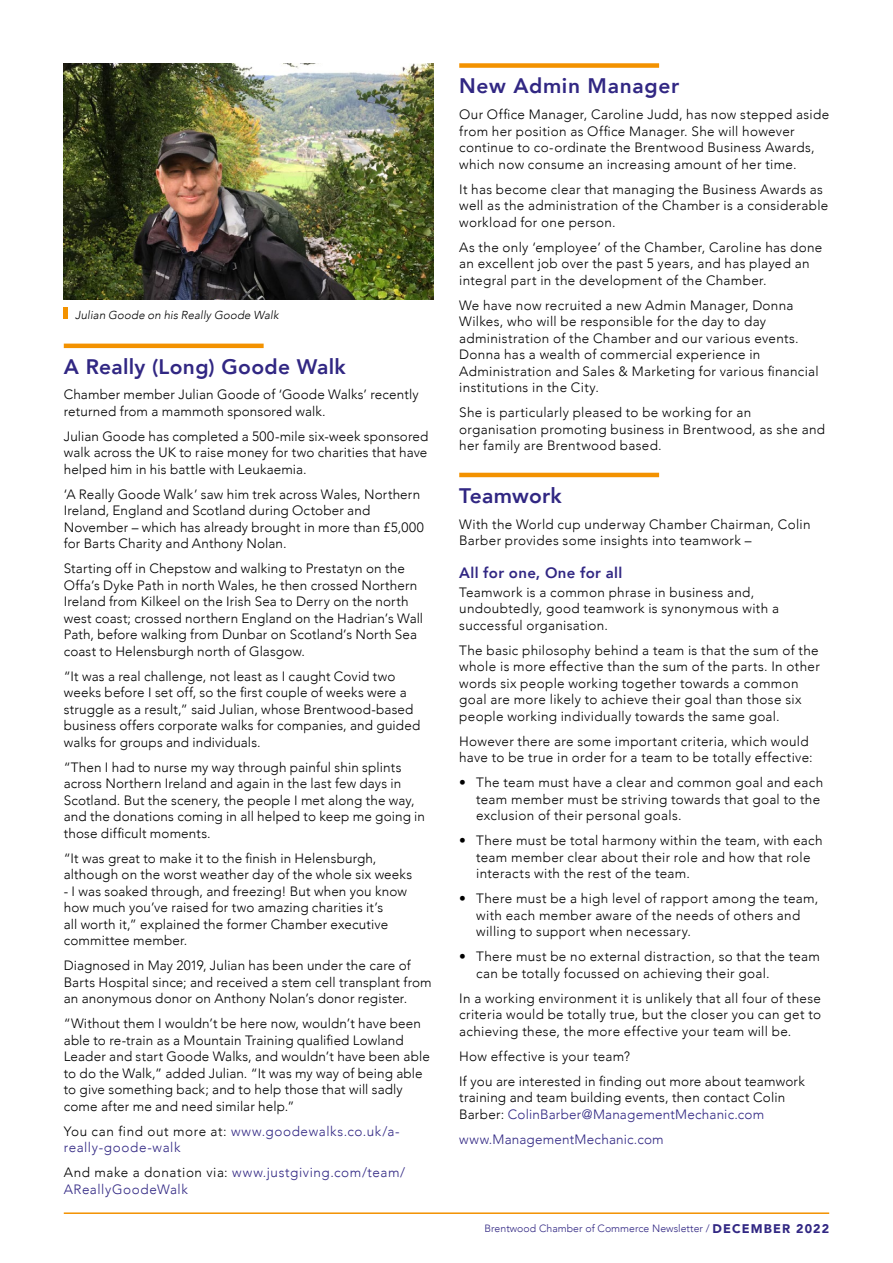
<style>
.page{position:relative;width:893px;height:1263px;background:#fff}
.page>*{position:absolute;margin:0;border:0;box-sizing:border-box;transform-origin:0 0}
.t1{font:800 21px "Avenir";letter-spacing:.015em;color:#312783}
.t2{font:800 21px "Avenir";letter-spacing:.035em;color:#312783}
.t3{font:800 15px "Avenir";letter-spacing:.02em;color:#312783}
.t4{font:300 13.5px/16.5px "Avenir";letter-spacing:.015em;color:#000}
.t5{font:300 13.5px/16.5px "Avenir";letter-spacing:.045em;color:#312783}
.t6{font:300 13.5px "Avenir";letter-spacing:.015em;color:#312783}
.t7{font:italic 300 11.55px "Avenir";letter-spacing:.005em;color:#000}
.t8{font:300 10.5px "Avenir";letter-spacing:.005em;color:#312783}
.s1{color:#000}
.s2{color:#312783}
.s3{font-weight:900;font-size:12.6px}
</style>
<div class="page">
<hr style="left:64px;top:1212px;width:765px;height:2px;background:#f39200">
<hr style="left:64px;top:344px;width:200px;height:4px;background:#f39200">
<img style="left:64px;top:64px;width:370px;height:236px">
<div style="left:459px;top:63px;width:200px;height:5px;background:#f39200"></div>
<hr style="left:459px;top:473px;width:200px;height:4px;background:#f39200">
<hr style="left:64px;top:307px;width:4px;height:12px;background:#f39200">
<p class="t7" style="left:75px;top:308px;width:205px">Julian Goode on his Really Goode Walk</p>
<h1 class="t1" style="left:64px;top:350px;width:284px">A Really (Long) Goode Walk</h1>
<p class="t4" style="left:64px;top:387px;width:356px">Chamber member Julian Goode of ‘Goode Walks’ recently returned from a mammoth sponsored walk.</p>
<p class="t4" style="left:64px;top:428px;width:366px;text-align:justify">Julian Goode has completed a 500-mile six-week sponsored walk across the UK to raise money for two charities that have helped him in his battle with Leukaemia.</p>
<p class="t4" style="left:64px;top:486px;width:361px">‘A Really Goode Walk’ saw him trek across Wales, Northern Ireland, England and Scotland during October and November – which has already brought in more than £5,000 for Barts Charity and Anthony Nolan.</p>
<p class="t4" style="left:64px;top:561px;width:361px">Starting off in Chepstow and walking to Prestatyn on the Offa’s Dyke Path in north Wales, he then crossed Northern Ireland from Kilkeel on the Irish Sea to Derry on the north west coast; crossed northern England on the Hadrian’s Wall Path, before walking from Dunbar on Scotland’s North Sea coast to Helensburgh north of Glasgow.</p>
<p class="t4" style="left:64px;top:668px;width:358px">“It was a real challenge, not least as I caught Covid two weeks before I set off, so the first couple of weeks were a struggle as a result,” said Julian, whose Brentwood-based business offers corporate walks for companies, and guided walks for groups and individuals.</p>
<p class="t4" style="left:64px;top:759px;width:363px">“Then I had to nurse my way through painful shin splints across Northern Ireland and again in the last few days in Scotland. But the scenery, the people I met along the way, and the donations coming in all helped to keep me going in those difficult moments.</p>
<p class="t4" style="left:64px;top:850px;width:350px">“It was great to make it to the finish in Helensburgh, although on the worst weather day of the whole six weeks</p>
<p class="t4" style="left:64px;top:883px;width:345px">- I was soaked through, and freezing! But when you know how much you’ve raised for two amazing charities it’s<br>all worth it,” explained the former Chamber executive committee member.</p>
<p class="t4" style="left:64px;top:957px;width:369px">Diagnosed in May 2019, Julian has been under the care of<br>Barts Hospital since; and received a stem cell transplant from an anonymous donor on Anthony Nolan’s donor register.</p>
<p class="t4" style="left:64px;top:1015px;width:368px">“Without them I wouldn’t be here now, wouldn’t have been able to re-train as a Mountain Training qualified Lowland Leader and start Goode Walks, and wouldn’t have been able to do the Walk,” added Julian. “It was my way of being able to give something back; and to help those that will sadly come after me and need similar help.”</p>
<p class="t5" style="left:64px;top:1123px;width:337px"><span class="s1">You can find out more at:</span> www.goodewalks.co.uk/a&shy;really-goode-walk</p>
<p class="t5" style="left:64px;top:1164px;width:343px"><span class="s1">And make a donation via:</span> www.justgiving.com/team/<br>AReallyGoodeWalk</p>
<h1 class="t2" style="left:459px;top:70px;width:222px">New Admin Manager</h1>
<p class="t4" style="left:459px;top:106px;width:371px">Our Office Manager, Caroline Judd, has now stepped aside from her position as Office Manager. She will however continue to co-ordinate the Brentwood Business Awards, which now consume an increasing amount of her time.</p>
<p class="t4" style="left:459px;top:181px;width:371px">It has become clear that managing the Business Awards as well as the administration of the Chamber is a considerable workload for one person.</p>
<p class="t4" style="left:459px;top:239px;width:365px">As the only ‘employee’ of the Chamber, Caroline has done an excellent job over the past 5 years, and has played an integral part in the development of the Chamber.</p>
<p class="t4" style="left:459px;top:297px;width:361px">We have now recruited a new Admin Manager, Donna Wilkes, who will be responsible for the day to day administration of the Chamber and our various events.<br>Donna has a wealth of commercial experience in Administration and Sales &amp; Marketing for various financial institutions in the City.</p>
<p class="t4" style="left:459px;top:404px;width:367px">She is particularly pleased to be working for an organisation promoting business in Brentwood, as she and her family are Brentwood based.</p>
<h1 class="t1" style="left:459px;top:479px;width:104px">Teamwork</h1>
<p class="t4" style="left:459px;top:516px;width:353px">With the World cup underway Chamber Chairman, Colin<br>Barber provides some insights into teamwork –</p>
<p class="t3" style="left:459px;top:561px;width:165px">All for one, One for all</p>
<p class="t4" style="left:459px;top:584px;width:321px">Teamwork is a common phrase in business and, undoubtedly, good teamwork is synonymous with a successful organisation.</p>
<p class="t4" style="left:459px;top:642px;width:362px">The basic philosophy behind a team is that the sum of the whole is more effective than the sum of the parts. In other words six people working together towards a common goal are more likely to achieve their goal than those six people working individually towards the same goal.</p>
<p class="t4" style="left:459px;top:733px;width:355px">However there are some important criteria, which would have to be true in order for a team to be totally effective:</p>
<p class="t4" style="left:476px;top:774px;width:349px;text-indent:-17px">• The team must have a clear and common goal and each team member must be striving towards that goal to the exclusion of their personal goals.</p>
<p class="t4" style="left:476px;top:832px;width:348px;text-indent:-17px">• There must be total harmony within the team, with each team member clear about their role and how that role interacts with the rest of the team.</p>
<p class="t4" style="left:476px;top:890px;width:343px;text-indent:-17px">• There must be a high level of rapport among the team, with each member aware of the needs of others and willing to support when necessary.</p>
<p class="t4" style="left:476px;top:948px;width:345px;text-indent:-17px">• There must be no external distraction, so that the team can be totally focussed on achieving their goal.</p>
<p class="t4" style="left:459px;top:990px;width:363px;text-align:justify">In a working environment it is unlikely that all four of these criteria would be totally true, but the closer you can get to achieving these, the more effective your team will be.</p>
<p class="t4" style="left:459px;top:1043px;width:347px;line-height:25px">How effective is your team?<br>If you are interested in finding out more about teamwork</p>
<p class="t4" style="left:459px;top:1089px;width:328px">training and team building events, then contact Colin<br>Barber: <span class="s2">ColinBarber@ManagementMechanic.com</span></p>
<p class="t6" style="left:459px;top:1131px;width:206px">www.ManagementMechanic.com</p>
<p class="t8" style="left:485px;top:1222px;width:346px">Brentwood Chamber of Commerce Newsletter / <span class="s3">DECEMBER 2022</span></p>
</div>
